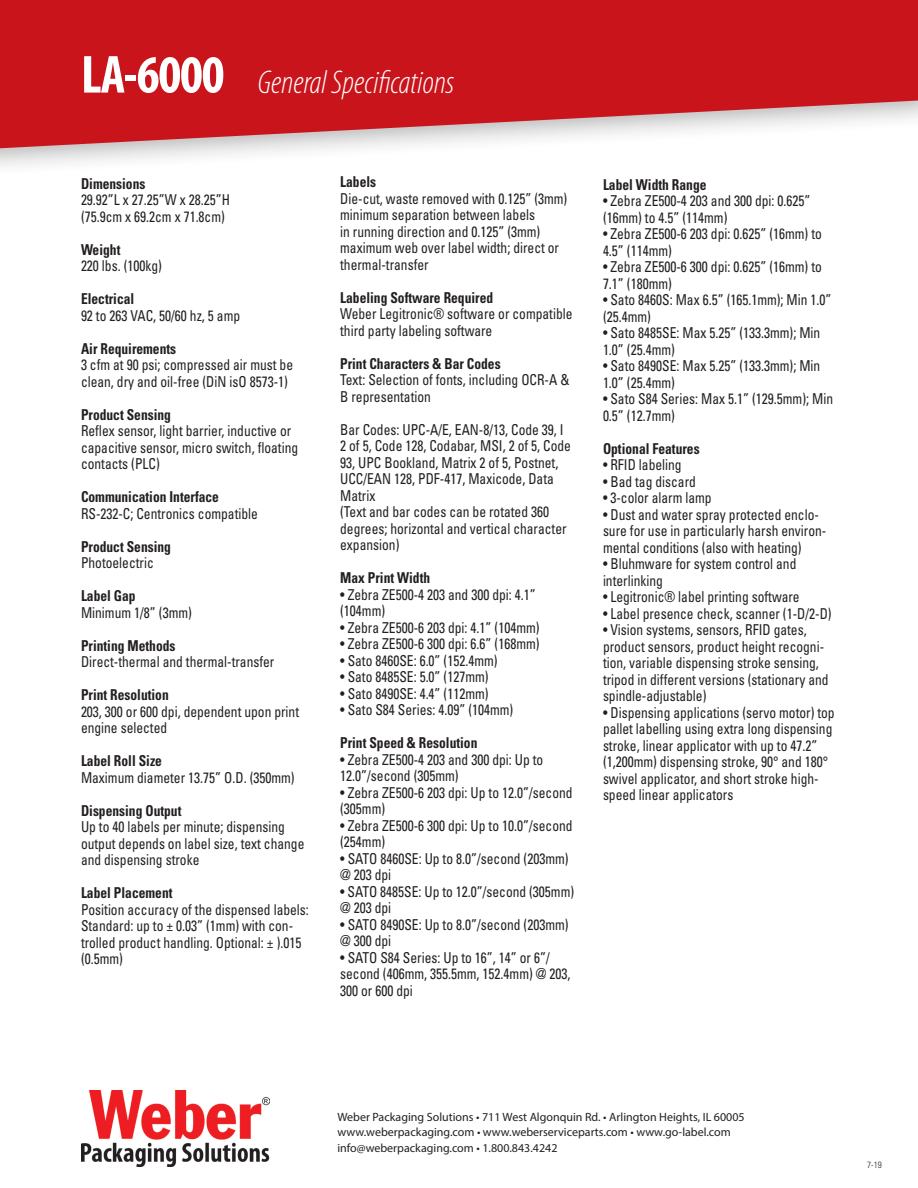
<style>
.page{position:relative;width:918px;height:1188px;background:#fff}
.page>*{position:absolute;margin:0;border:0;box-sizing:border-box;transform-origin:0 0}
.t1{font:italic 300 condensed 33px "Myriad Pro";color:#fff}
.Spec_text{font:condensed 15px/16.5px "Univers";color:#231f20;scale:.9 1}
.Spec_text-2{font:700 condensed 15px "Univers";color:#231f20;scale:.9 1}
.t2{font:12px "Myriad Pro";color:#231f20}
.t3{font:300 condensed 9px "Univers";color:#231f20}
.s1{font-weight:700;font-style:normal;font-size:54px}
</style>
<div class="page">
<div style="left:0;top:0;width:918px;height:179px;background:#231f20;opacity:.33"></div>
<svg style="left:0;top:0;width:918px;height:148px;background:#cf353c"></svg>
<img style="left:81px;top:1091px;width:189px;height:76px">
<p class="t1" style="left:81px;top:64px;width:375px"><span class="s1">LA-6000</span> General Specifications</p>
<p class="Spec_text-2" style="left:81px;top:174px;width:73px">Dimensions</p>
<p class="Spec_text" style="left:81px;top:191px;width:167px">29.92”L x 27.25”W x 28.25”H</p>
<p class="Spec_text" style="left:81px;top:208px;width:161px">(75.9cm x 69.2cm x 71.8cm)</p>
<p class="Spec_text-2" style="left:81px;top:240px;width:45px">Weight</p>
<p class="Spec_text" style="left:81px;top:257px;width:91px">220 lbs. (100kg)</p>
<p class="Spec_text-2" style="left:81px;top:289px;width:61px">Electrical</p>
<p class="Spec_text" style="left:81px;top:307px;width:178px">92 to 263 VAC, 50/60 hz, 5 amp</p>
<p class="Spec_text-2" style="left:81px;top:339px;width:107px">Air Requirements</p>
<p class="Spec_text" style="left:81px;top:356px;width:237px">3 cfm at 90 psi; compressed air must be clean, dry and oil-free (DiN isO 8573-1)</p>
<p class="Spec_text-2" style="left:81px;top:405px;width:102px">Product Sensing</p>
<p class="Spec_text" style="left:81px;top:422px;width:243px">Reflex sensor, light barrier, inductive or capacitive sensor, micro switch, floating contacts (PLC)</p>
<p class="Spec_text-2" style="left:81px;top:487px;width:155px">Communication Interface</p>
<p class="Spec_text" style="left:81px;top:505px;width:198px">RS-232-C; Centronics compatible</p>
<p class="Spec_text-2" style="left:81px;top:537px;width:102px">Product Sensing</p>
<p class="Spec_text" style="left:81px;top:554px;width:82px">Photoelectric</p>
<p class="Spec_text-2" style="left:81px;top:586px;width:62px">Label Gap</p>
<p class="Spec_text" style="left:81px;top:604px;width:125px">Minimum 1/8” (3mm)</p>
<p class="Spec_text-2" style="left:81px;top:636px;width:106px">Printing Methods</p>
<p class="Spec_text" style="left:81px;top:653px;width:216px">Direct-thermal and thermal-transfer</p>
<p class="Spec_text-2" style="left:81px;top:685px;width:99px">Print Resolution</p>
<p class="Spec_text" style="left:81px;top:703px;width:244px">203, 300 or 600 dpi, dependent upon print engine selected</p>
<p class="Spec_text-2" style="left:81px;top:751px;width:92px">Label Roll Size</p>
<p class="Spec_text" style="left:81px;top:769px;width:239px">Maximum diameter 13.75” O.D. (350mm)</p>
<p class="Spec_text-2" style="left:81px;top:801px;width:113px">Dispensing Output</p>
<p class="Spec_text" style="left:81px;top:818px;width:250px">Up to 40 labels per minute; dispensing output depends on label size, text change and dispensing stroke</p>
<p class="Spec_text-2" style="left:81px;top:883px;width:103px">Label Placement</p>
<p class="Spec_text" style="left:81px;top:901px;width:255px">Position accuracy of the dispensed labels:<br>Standard: up to ± 0.03” (1mm) with con&shy;trolled product handling. Optional: ± ).015 (0.5mm)</p>
<p class="Spec_text-2" style="left:340px;top:173px;width:41px">Labels</p>
<p class="Spec_text" style="left:340px;top:190px;width:254px">Die-cut, waste removed with 0.125” (3mm) minimum separation between labels<br>in running direction and 0.125” (3mm) maximum web over label width; direct or thermal-transfer</p>
<p class="Spec_text-2" style="left:340px;top:288px;width:172px">Labeling Software Required</p>
<p class="Spec_text" style="left:340px;top:306px;width:260px">Weber Legitronic® software or compatible third party labeling software</p>
<p class="Spec_text-2" style="left:340px;top:354px;width:180px">Print Characters &amp; Bar Codes</p>
<p class="Spec_text" style="left:340px;top:372px;width:256px">Text: Selection of fonts, including OCR-A &amp;<br>B representation</p>
<p class="Spec_text" style="left:340px;top:421px;width:258px">Bar Codes: UPC-A/E, EAN-8/13, Code 39, I 2 of 5, Code 128, Codabar, MSI, 2 of 5, Code 93, UPC Bookland, Matrix 2 of 5, Postnet, UCC/EAN 128, PDF-417, Maxicode, Data Matrix</p>
<p class="Spec_text" style="left:340px;top:504px;width:253px">(Text and bar codes can be rotated 360 degrees; horizontal and vertical character expansion)</p>
<p class="Spec_text-2" style="left:340px;top:569px;width:102px">Max Print Width</p>
<p class="Spec_text" style="left:340px;top:586px;width:219px">• Zebra ZE500-4 203 and 300 dpi: 4.1” (104mm)</p>
<p class="Spec_text" style="left:340px;top:619px;width:223px">• Zebra ZE500-6 203 dpi: 4.1” (104mm)</p>
<p class="Spec_text" style="left:340px;top:636px;width:223px">• Zebra ZE500-6 300 dpi: 6.6” (168mm)</p>
<p class="Spec_text" style="left:340px;top:652px;width:176px">• Sato 8460SE: 6.0” (152.4mm)</p>
<p class="Spec_text" style="left:340px;top:669px;width:166px">• Sato 8485SE: 5.0” (127mm)</p>
<p class="Spec_text" style="left:340px;top:685px;width:166px">• Sato 8490SE: 4.4” (112mm)</p>
<p class="Spec_text" style="left:340px;top:702px;width:194px">• Sato S84 Series: 4.09” (104mm)</p>
<p class="Spec_text-2" style="left:340px;top:734px;width:154px">Print Speed &amp; Resolution</p>
<p class="Spec_text" style="left:340px;top:751px;width:227px">• Zebra ZE500-4 203 and 300 dpi: Up to<br>12.0”/second (305mm)</p>
<p class="Spec_text" style="left:340px;top:784px;width:260px">• Zebra ZE500-6 203 dpi: Up to 12.0”/second (305mm)</p>
<p class="Spec_text" style="left:340px;top:817px;width:260px">• Zebra ZE500-6 300 dpi: Up to 10.0”/second (254mm)</p>
<p class="Spec_text" style="left:340px;top:850px;width:255px">• SATO 8460SE: Up to 8.0”/second (203mm) @ 203 dpi</p>
<p class="Spec_text" style="left:340px;top:883px;width:262px">• SATO 8485SE: Up to 12.0”/second (305mm) @ 203 dpi</p>
<p class="Spec_text" style="left:340px;top:916px;width:255px">• SATO 8490SE: Up to 8.0”/second (203mm) @ 300 dpi</p>
<p class="Spec_text" style="left:340px;top:949px;width:257px">• SATO S84 Series: Up to 16”, 14” or 6”/ second (406mm, 355.5mm, 152.4mm) @ 203,<br>300 or 600 dpi</p>
<p class="Spec_text-2" style="left:603px;top:175px;width:117px">Label Width Range</p>
<p class="Spec_text" style="left:603px;top:193px;width:232px">• Zebra ZE500-4 203 and 300 dpi: 0.625” (16mm) to 4.5” (114mm)</p>
<p class="Spec_text" style="left:603px;top:226px;width:245px">• Zebra ZE500-6 203 dpi: 0.625” (16mm) to<br>4.5” (114mm)</p>
<p class="Spec_text" style="left:603px;top:259px;width:245px">• Zebra ZE500-6 300 dpi: 0.625” (16mm) to<br>7.1” (180mm)</p>
<p class="Spec_text" style="left:603px;top:292px;width:256px">• Sato 8460S: Max 6.5” (165.1mm); Min 1.0” (25.4mm)</p>
<p class="Spec_text" style="left:603px;top:325px;width:243px">• Sato 8485SE: Max 5.25” (133.3mm); Min<br>1.0” (25.4mm)</p>
<p class="Spec_text" style="left:603px;top:358px;width:243px">• Sato 8490SE: Max 5.25” (133.3mm); Min<br>1.0” (25.4mm)</p>
<p class="Spec_text" style="left:603px;top:391px;width:257px">• Sato S84 Series: Max 5.1” (129.5mm); Min<br>0.5” (12.7mm)</p>
<p class="Spec_text-2" style="left:603px;top:439px;width:109px">Optional Features</p>
<p class="Spec_text" style="left:603px;top:457px;width:89px">• RFID labeling</p>
<p class="Spec_text" style="left:603px;top:473px;width:105px">• Bad tag discard</p>
<p class="Spec_text" style="left:603px;top:490px;width:122px">• 3-color alarm lamp</p>
<p class="Spec_text" style="left:603px;top:506px;width:250px">• Dust and water spray protected enclo&shy;sure for use in particularly harsh environ&shy;mental conditions (also with heating)</p>
<p class="Spec_text" style="left:603px;top:556px;width:216px">• Bluhmware for system control and interlinking</p>
<p class="Spec_text" style="left:603px;top:589px;width:220px">• Legitronic® label printing software</p>
<p class="Spec_text" style="left:603px;top:605px;width:256px">• Label presence check, scanner (1-D/2-D)</p>
<p class="Spec_text" style="left:603px;top:622px;width:252px">• Vision systems, sensors, RFID gates, product sensors, product height recogni&shy;tion, variable dispensing stroke sensing, tripod in different versions (stationary and spindle-adjustable)</p>
<p class="Spec_text" style="left:603px;top:704px;width:259px">• Dispensing applications (servo motor) top pallet labelling using extra long dispensing stroke, linear applicator with up to 47.2” (1,200mm) dispensing stroke, 90° and 180° swivel applicator, and short stroke high&shy;speed linear applicators</p>
<p class="t2" style="left:338px;top:1110px;width:409px">Weber Packaging Solutions • 711 West Algonquin Rd. • Arlington Heights, IL 60005</p>
<p class="t2" style="left:338px;top:1124px;width:395px">www.weberpackaging.com • www.weberserviceparts.com • www.go-label.com</p>
<p class="t2" style="left:338px;top:1141px;width:222px">info@weberpackaging.com • 1.800.843.4242</p>
<p class="t3" style="left:867px;top:1160px;width:16px">7-19</p>
</div>
